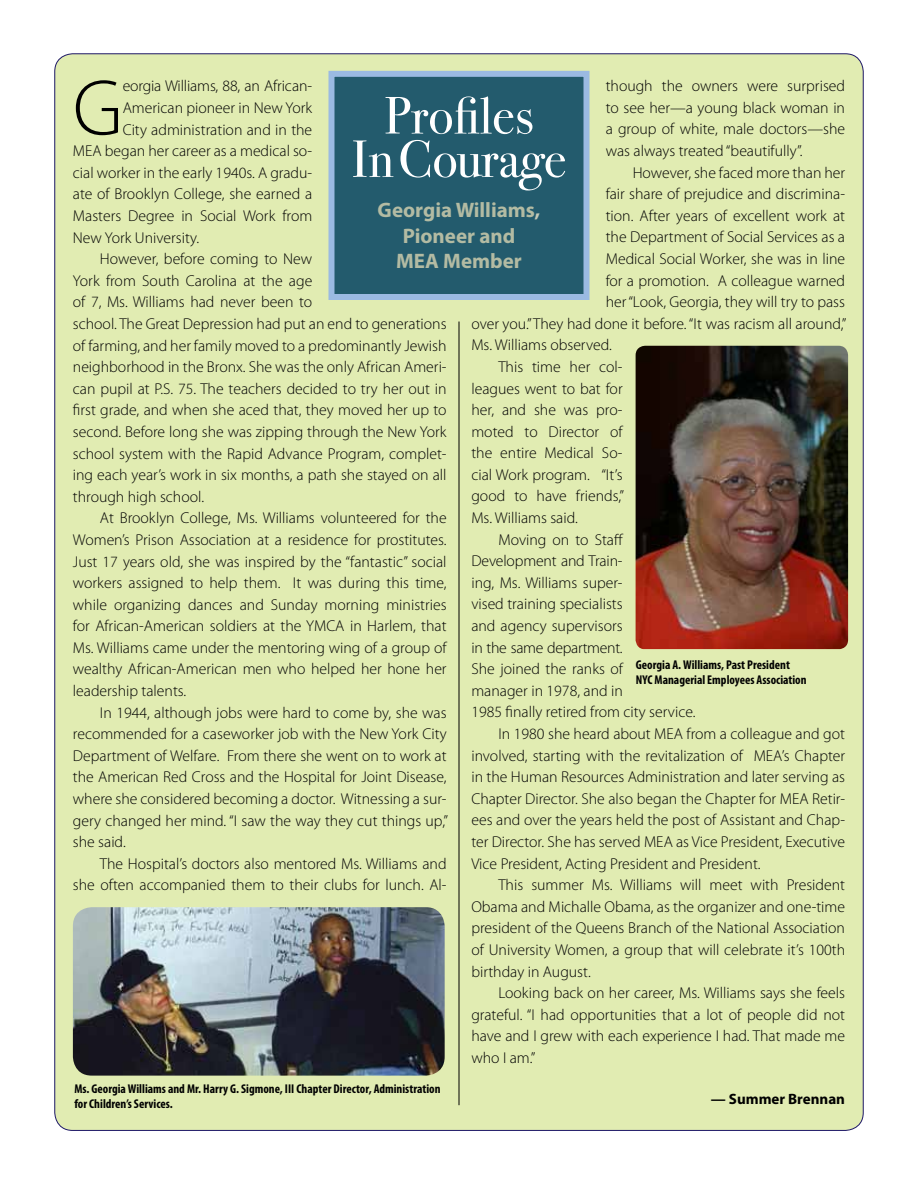
<style>
.page{position:relative;width:918px;height:1188px;background:#fff}
.page>*{position:absolute;margin:0;border:0;box-sizing:border-box;transform-origin:0 0}
.t1{font:300 79.8px "Myriad Pro";color:#000}
.t2{font:52.5px/43.5px "Bodoni Svty Two ITCTT Book";color:#fff;text-align:center}
.t3{font:700 21px/25.2px "Myriad Pro";color:#b3bba3;text-align:center}
.t4{font:300 15.75px/21.6px "Myriad Pro";color:#000;text-align:justify}
.t5{font:300 15.75px "Myriad Pro";letter-spacing:-.02em;color:#000}
.t6{font:700 15px "Myriad Pro";color:#000}
.t7{font:700 condensed 12.75px/15px "Myriad Pro";color:#000}
.s1{color:#c5cab8}
</style>
<div class="page">
<div style="left:55px;top:54px;width:808px;height:1076px;background:#e1ecb2;border-radius:18px"></div>
<img style="left:73px;top:907px;width:372px;height:169px">
<div style="left:332px;top:74px;width:254px;height:223px;background:#235b6d"></div>
<div style="left:328px;top:71px;width:262px;height:229px;border:6px solid #9bbae2"></div>
<hr style="left:459px;top:322px;width:1px;height:783px;background:#000">
<img style="left:636px;top:346px;width:212px;height:303px">
<p class="t4" style="left:606px;top:75px;width:241px">though the owners were surprised to see her—a young black woman in a group of white, male doctors—she was always treated “beautifully”.</p>
<p class="t4" style="left:633px;top:162px;width:214px">However, she faced more than her</p>
<p class="t4" style="left:606px;top:183px;width:241px">fair share of prejudice and discrimina-</p>
<p class="t4" style="left:606px;top:205px;width:241px">tion. After years of excellent work at</p>
<p class="t4" style="left:606px;top:227px;width:241px">the Department of Social Services as a</p>
<p class="t4" style="left:606px;top:248px;width:241px">Medical Social Worker, she was in line</p>
<p class="t4" style="left:606px;top:270px;width:241px">for a promotion. A colleague warned</p>
<p class="t4" style="left:606px;top:291px;width:241px">her “Look, Georgia, they will try to pass</p>
<p class="t4" style="left:471px;top:313px;width:377px">over you.” They had done it before. “It was racism all around,”</p>
<p class="t4" style="left:471px;top:335px;width:142px">Ms. Williams observed.</p>
<p class="t4" style="left:498px;top:356px;width:126px">This time her col-</p>
<p class="t4" style="left:471px;top:378px;width:153px">leagues went to bat for</p>
<p class="t4" style="left:471px;top:399px;width:153px">her, and she was pro-</p>
<p class="t4" style="left:471px;top:421px;width:153px">moted to Director of</p>
<p class="t4" style="left:471px;top:442px;width:153px">the entire Medical So-</p>
<p class="t4" style="left:471px;top:464px;width:153px">cial Work program. “It’s</p>
<p class="t4" style="left:471px;top:486px;width:154px">good to have friends,”</p>
<p class="t4" style="left:471px;top:507px;width:108px">Ms. Williams said.</p>
<p class="t4" style="left:498px;top:529px;width:127px">Moving on to Staff</p>
<p class="t4" style="left:471px;top:550px;width:153px">Development and Train-</p>
<p class="t4" style="left:471px;top:572px;width:153px">ing, Ms. Williams super-</p>
<p class="t4" style="left:471px;top:594px;width:153px">vised training specialists</p>
<p class="t4" style="left:471px;top:615px;width:153px">and agency supervisors</p>
<p class="t5" style="left:471px;top:639px;width:153px">in the same department.</p>
<p class="t4" style="left:471px;top:658px;width:153px">She joined the ranks of</p>
<p class="t4" style="left:471px;top:680px;width:153px">manager in 1978, and in</p>
<p class="t4" style="left:471px;top:702px;width:226px">1985 finally retired from city service.</p>
<p class="t4" style="left:498px;top:723px;width:348px">In 1980 she heard about MEA from a colleague and got</p>
<p class="t4" style="left:471px;top:745px;width:375px">involved, starting with the revitalization of MEA’s Chapter</p>
<p class="t4" style="left:471px;top:766px;width:375px">in the Human Resources Administration and later serving as</p>
<p class="t4" style="left:471px;top:788px;width:375px">Chapter Director. She also began the Chapter for MEA Retir-</p>
<p class="t4" style="left:471px;top:810px;width:375px">ees and over the years held the post of Assistant and Chap-</p>
<p class="t4" style="left:471px;top:831px;width:375px">ter Director. She has served MEA as Vice President, Executive</p>
<p class="t4" style="left:471px;top:853px;width:291px">Vice President, Acting President and President.</p>
<p class="t4" style="left:498px;top:874px;width:348px">This summer Ms. Williams will meet with President</p>
<p class="t4" style="left:471px;top:896px;width:375px">Obama and Michalle Obama, as the organizer and one-time</p>
<p class="t4" style="left:471px;top:918px;width:375px">president of the Queens Branch of the National Association</p>
<p class="t4" style="left:471px;top:939px;width:375px">of University Women, a group that will celebrate it’s 100th</p>
<p class="t4" style="left:471px;top:961px;width:121px">birthday in August.</p>
<p class="t4" style="left:498px;top:982px;width:348px">Looking back on her career, Ms. Williams says she feels</p>
<p class="t4" style="left:471px;top:1004px;width:375px">grateful. “I had opportunities that a lot of people did not</p>
<p class="t4" style="left:471px;top:1026px;width:375px">have and I grew with each experience I had. That made me</p>
<p class="t4" style="left:471px;top:1047px;width:66px">who I am.”</p>
<p class="t6" style="left:711px;top:1089px;width:136px">— Summer Brennan</p>
<h1 class="t1" style="left:73px;top:64px;width:51px">G</h1>
<p class="t4" style="left:123px;top:76px;width:191px">eorgia Williams, 88, an African-</p>
<h2 class="t2" style="left:352px;top:88px;width:216px">Profiles<br>In Courage</h2>
<h3 class="t3" style="left:378px;top:197px;width:164px">Georgia Williams<span class="s1">,<br></span>Pioneer and<br>MEA Member</h3>
<p class="t4" style="left:123px;top:97px;width:191px">American pioneer in New York</p>
<p class="t4" style="left:123px;top:119px;width:191px">City administration and in the</p>
<p class="t4" style="left:73px;top:140px;width:241px">MEA began her career as a medical so-</p>
<p class="t4" style="left:73px;top:162px;width:241px">cial worker in the early 1940s. A gradu-</p>
<p class="t4" style="left:73px;top:184px;width:241px">ate of Brooklyn College, she earned a</p>
<p class="t4" style="left:73px;top:205px;width:241px">Masters Degree in Social Work from</p>
<p class="t4" style="left:73px;top:227px;width:128px">New York University.</p>
<p class="t4" style="left:100px;top:248px;width:214px">However, before coming to New</p>
<p class="t4" style="left:73px;top:270px;width:241px">York from South Carolina at the age</p>
<p class="t4" style="left:73px;top:292px;width:241px">of 7, Ms. Williams had never been to</p>
<p class="t4" style="left:73px;top:313px;width:375px">school. The Great Depression had put an end to generations</p>
<p class="t4" style="left:73px;top:335px;width:375px">of farming, and her family moved to a predominantly Jewish</p>
<p class="t4" style="left:73px;top:356px;width:375px">neighborhood in the Bronx. She was the only African Ameri-</p>
<p class="t4" style="left:73px;top:378px;width:375px">can pupil at P.S. 75. The teachers decided to try her out in</p>
<p class="t4" style="left:73px;top:400px;width:375px">first grade, and when she aced that, they moved her up to</p>
<p class="t4" style="left:73px;top:421px;width:375px">second. Before long she was zipping through the New York</p>
<p class="t4" style="left:73px;top:443px;width:375px">school system with the Rapid Advance Program, complet-</p>
<p class="t4" style="left:73px;top:464px;width:375px">ing each year’s work in six months, a path she stayed on all</p>
<p class="t4" style="left:73px;top:486px;width:133px">through high school.</p>
<p class="t4" style="left:100px;top:508px;width:348px">At Brooklyn College, Ms. Williams volunteered for the</p>
<p class="t4" style="left:73px;top:529px;width:375px">Women’s Prison Association at a residence for prostitutes.</p>
<p class="t4" style="left:73px;top:551px;width:375px">Just 17 years old, she was inspired by the “fantastic” social</p>
<p class="t4" style="left:73px;top:572px;width:375px">workers assigned to help them. It was during this time,</p>
<p class="t4" style="left:73px;top:594px;width:375px">while organizing dances and Sunday morning ministries</p>
<p class="t4" style="left:73px;top:615px;width:375px">for African-American soldiers at the YMCA in Harlem, that</p>
<p class="t4" style="left:73px;top:637px;width:375px">Ms. Williams came under the mentoring wing of a group of</p>
<p class="t4" style="left:73px;top:659px;width:375px">wealthy African-American men who helped her hone her</p>
<p class="t4" style="left:73px;top:680px;width:115px">leadership talents.</p>
<p class="t4" style="left:100px;top:702px;width:348px">In 1944, although jobs were hard to come by, she was</p>
<p class="t4" style="left:73px;top:723px;width:375px">recommended for a caseworker job with the New York City</p>
<p class="t4" style="left:73px;top:745px;width:375px">Department of Welfare. From there she went on to work at</p>
<p class="t4" style="left:73px;top:767px;width:375px">the American Red Cross and the Hospital for Joint Disease,</p>
<p class="t4" style="left:73px;top:788px;width:375px">where she considered becoming a doctor. Witnessing a sur-</p>
<p class="t4" style="left:73px;top:810px;width:377px">gery changed her mind. “I saw the way they cut things up,”</p>
<p class="t4" style="left:73px;top:831px;width:54px">she said.</p>
<p class="t4" style="left:100px;top:853px;width:348px">The Hospital’s doctors also mentored Ms. Williams and</p>
<p class="t4" style="left:73px;top:875px;width:375px">she often accompanied them to their clubs for lunch. Al-</p>
<p class="t7" style="left:636px;top:657px;width:172px">Georgia A. Williams, Past President<br>NYC Managerial Employees Association</p>
<p class="t7" style="left:74px;top:1081px;width:368px">Ms. Georgia Williams and Mr. Harry G. Sigmone, III Chapter Director, Administration for Children’s Services.</p>
</div>
